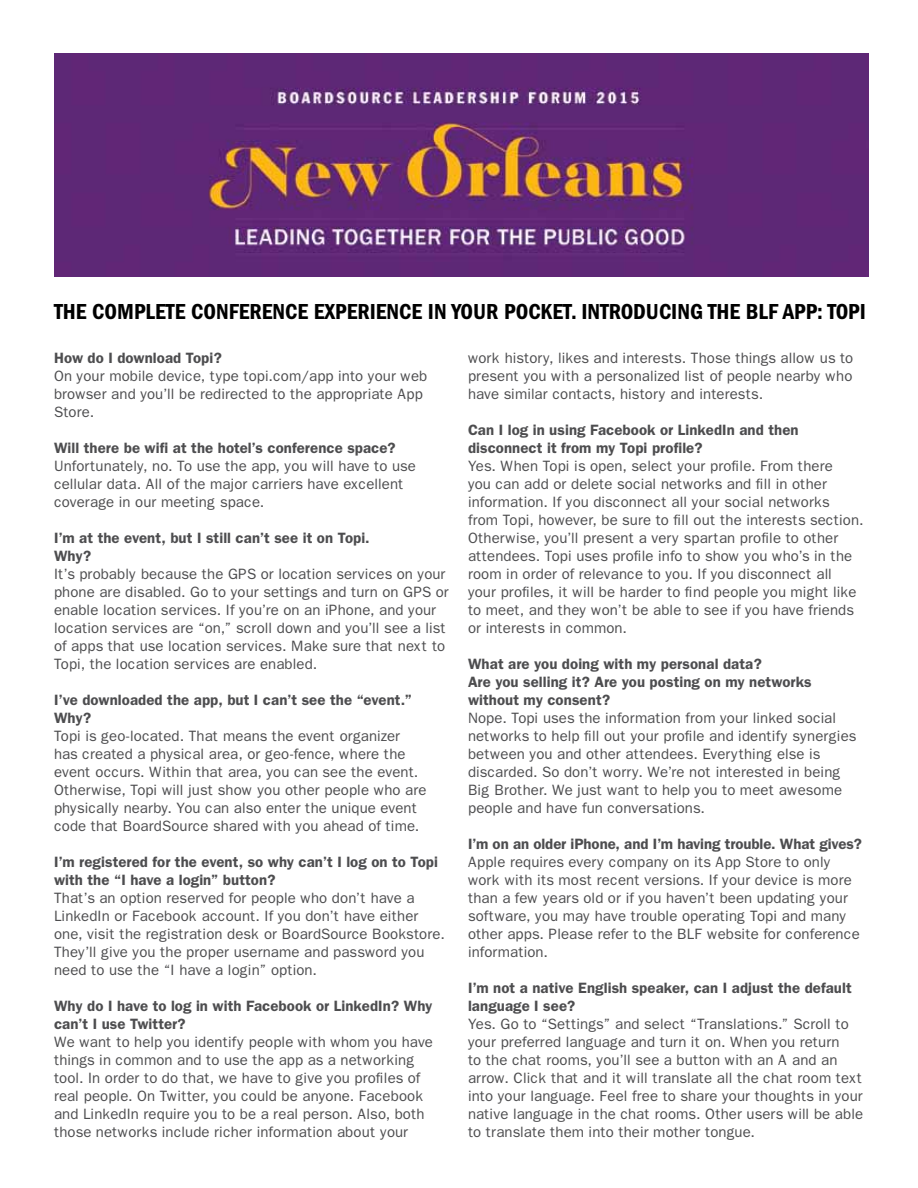
<style>
.page{position:relative;width:918px;height:1188px;background:#fff}
.page>*{position:absolute;margin:0;border:0;box-sizing:border-box;transform-origin:0 0}
.t1{font:600 condensed 22.5px "Franklin Gothic";color:#000}
.t2{font:15px/18px "Franklin Gothic";color:#4d4d4f}
.t3{font:600 15px/18px "Franklin Gothic";letter-spacing:.005em;color:#4d4d4f}
</style>
<div class="page">
<img style="left:54px;top:54px;width:815px;height:222px">
<h1 class="t1" style="left:54px;top:299px;width:813px">THE COMPLETE CONFERENCE EXPERIENCE IN YOUR POCKET. INTRODUCING THE BLF APP: TOPI</h1>
<p class="t3" style="left:54px;top:349px;width:169px">How do I download Topi?</p>
<p class="t2" style="left:54px;top:367px;width:375px">On your mobile device, type topi.com/app into your web browser and you’ll be redirected to the appropriate App<br>Store.</p>
<p class="t3" style="left:54px;top:439px;width:343px">Will there be wifi at the hotel’s conference space?</p>
<p class="t2" style="left:54px;top:457px;width:363px">Unfortunately, no. To use the app, you will have to use cellular data. All of the major carriers have excellent coverage in our meeting space.</p>
<p class="t3" style="left:54px;top:529px;width:317px">I’m at the event, but I still can’t see it on Topi.<br>Why?</p>
<p class="t2" style="left:54px;top:565px;width:397px">It’s probably because the GPS or location services on your phone are disabled. Go to your settings and turn on GPS or enable location services. If you’re on an iPhone, and your location services are “on,” scroll down and you’ll see a list of apps that use location services. Make sure that next to Topi, the location services are enabled.</p>
<p class="t3" style="left:54px;top:691px;width:359px">I’ve downloaded the app, but I can’t see the “event.”<br>Why?</p>
<p class="t2" style="left:54px;top:727px;width:374px">Topi is geo-located. That means the event organizer has created a physical area, or geo-fence, where the event occurs. Within that area, you can see the event.<br>Otherwise, Topi will just show you other people who are physically nearby. You can also enter the unique event code that BoardSource shared with you ahead of time.</p>
<p class="t3" style="left:54px;top:853px;width:385px">I’m registered for the event, so why can’t I log on to Topi with the “I have a login” button?</p>
<p class="t2" style="left:54px;top:889px;width:392px">That’s an option reserved for people who don’t have a LinkedIn or Facebook account. If you don’t have either one, visit the registration desk or BoardSource Bookstore.<br>They’ll give you the proper username and password you need to use the “I have a login” option.</p>
<p class="t3" style="left:54px;top:997px;width:380px">Why do I have to log in with Facebook or LinkedIn? Why can’t I use Twitter?</p>
<p class="t2" style="left:54px;top:1033px;width:381px">We want to help you identify people with whom you have things in common and to use the app as a networking tool. In order to do that, we have to give you profiles of real people. On Twitter, you could be anyone. Facebook and LinkedIn require you to be a real person. Also, both those networks include richer information about your</p>
<p class="t2" style="left:468px;top:349px;width:387px;text-align:justify">work history, likes and interests. Those things allow us to present you with a personalized list of people nearby who have similar contacts, history and interests.</p>
<p class="t3" style="left:468px;top:421px;width:332px">Can I log in using Facebook or LinkedIn and then disconnect it from my Topi profile?</p>
<p class="t2" style="left:468px;top:457px;width:397px">Yes. When Topi is open, select your profile. From there<br>you can add or delete social networks and fill in other information. If you disconnect all your social networks from Topi, however, be sure to fill out the interests section.<br>Otherwise, you’ll present a very spartan profile to other attendees. Topi uses profile info to show you who’s in the room in order of relevance to you. If you disconnect all your profiles, it will be harder to find people you might like to meet, and they won’t be able to see if you have friends or interests in common.</p>
<p class="t3" style="left:468px;top:655px;width:345px">What are you doing with my personal data?<br>Are you selling it? Are you posting on my networks without my consent?</p>
<p class="t2" style="left:468px;top:709px;width:390px">Nope. Topi uses the information from your linked social networks to help fill out your profile and identify synergies between you and other attendees. Everything else is discarded. So don’t worry. We’re not interested in being Big Brother. We just want to help you to meet awesome people and have fun conversations.</p>
<p class="t3" style="left:468px;top:835px;width:396px">I’m on an older iPhone, and I’m having trouble. What gives?</p>
<p class="t2" style="left:468px;top:853px;width:393px">Apple requires every company on its App Store to only work with its most recent versions. If your device is more than a few years old or if you haven’t been updating your software, you may have trouble operating Topi and many other apps. Please refer to the BLF website for conference information.</p>
<p class="t3" style="left:468px;top:979px;width:385px">I’m not a native English speaker, can I adjust the default language I see?</p>
<p class="t2" style="left:468px;top:1015px;width:397px">Yes. Go to “Settings” and select “Translations.” Scroll to your preferred language and turn it on. When you return<br>to the chat rooms, you’ll see a button with an A and an arrow. Click that and it will translate all the chat room text into your language. Feel free to share your thoughts in your native language in the chat rooms. Other users will be able to translate them into their mother tongue.</p>
</div>
